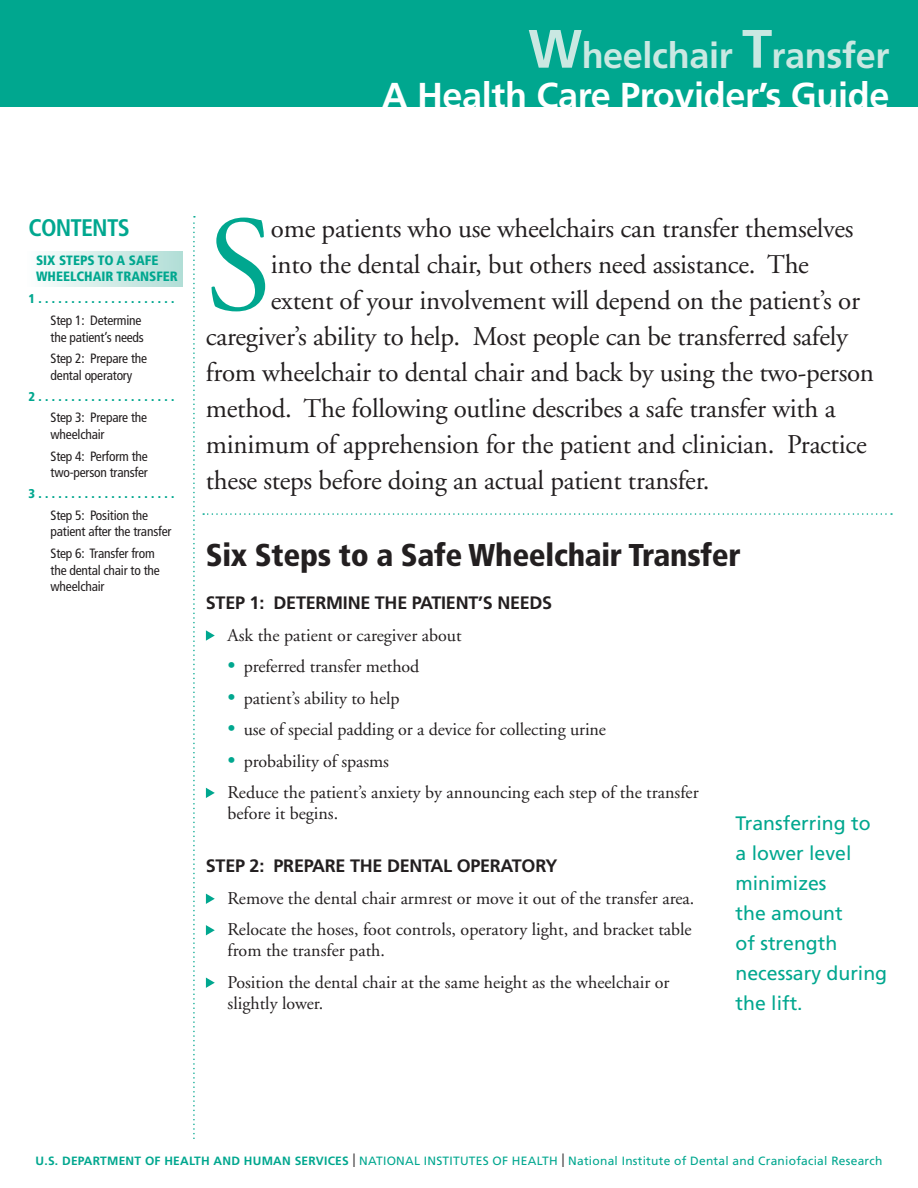
<style>
.page{position:relative;width:918px;height:1188px;background:#fff}
.page>*{position:absolute;margin:0;border:0;box-sizing:border-box;transform-origin:0 0}
.Drop_Cap_PP{font:135.6px "Adobe Garamond";color:#00a78f}
.t1{font:700 36px/40.5px "Frutiger";letter-spacing:-.01em;color:#fff;text-align:right}
.Story_Title{font:900 condensed 31.5px "Frutiger";letter-spacing:-.01em;color:#231f20}
.Drop_Cap_PP-2{font:27px "Adobe Garamond";letter-spacing:-.01em;color:#231f20}
.TOC_Contents{font:700 condensed 24px "Frutiger";letter-spacing:-.035em;color:#00a78f}
.Pull_Quote{font:19.5px/30px "Frutiger";color:#00a78f}
.Bullet_level__1{font:18px/21px "Adobe Garamond";color:#231f20}
.Bullet_level__2{font:18px "Adobe Garamond";letter-spacing:-.005em;color:#231f20}
.Sub_Head{font:700 18px "Frutiger";letter-spacing:-.015em;color:#231f20}
.TOC_Sub{font:condensed 13.5px/16.5px "Frutiger";letter-spacing:-.015em;color:#231f20}
.TOC_Head{font:900 condensed 13.5px/16.5px "Frutiger";color:#00a78f}
.TOC_Number{font:900 condensed 12.75px "Frutiger";color:#00a78f}
.t2{font:12px "Frutiger";letter-spacing:.02em;color:#00a78f}
.t3{font:700 12px "Frutiger";color:#00a78f}
.s1{font-size:54px;color:#cae8e2}
.s2{color:#cae8e2}
.s3{font-size:21px;color:#00a78f}
.s4{font-weight:700}
.s5{font-weight:700;font-size:18px;color:#231f20}
</style>
<div class="page">
<div style="left:27px;top:252px;width:155px;height:34px;background:linear-gradient(to right,#fcfefd,#b1ddd6)"></div>
<svg style="left:193px;top:216px;width:2px;height:923px"></svg>
<svg style="left:206px;top:630px;width:9px;height:11px"></svg>
<svg style="left:206px;top:788px;width:9px;height:10px"></svg>
<svg style="left:206px;top:894px;width:9px;height:10px"></svg>
<svg style="left:206px;top:925px;width:9px;height:10px"></svg>
<svg style="left:206px;top:978px;width:9px;height:10px"></svg>
<svg style="left:203px;top:513px;width:689px;height:2px"></svg>
<div style="left:0;top:0;width:918px;height:107px;background:#00a78f"></div>
<p class="t1" style="left:382px;top:35px;width:509px"><span class="s1">W</span><span class="s2">HEELCHAIR</span> <span class="s1">T</span><span class="s2">RANSFER<br></span>A HEALTH CARE PROVIDER’S GUIDE</p>
<p class="TOC_Contents" style="left:28px;top:213px;width:103px">CONTENTS</p>
<p class="TOC_Head" style="left:36px;top:252px;width:143px">Six Steps to a Safe<br>Wheelchair Transfer</p>
<p class="TOC_Number" style="left:28px;top:291px;width:147px">1 .....................</p>
<p class="TOC_Sub" style="left:51px;top:312px;width:95px">Step 1: Determine the patient’s needs</p>
<p class="TOC_Sub" style="left:51px;top:351px;width:98px">Step 2: Prepare the dental operatory</p>
<p class="TOC_Number" style="left:28px;top:389px;width:146px">2.....................</p>
<p class="TOC_Sub" style="left:51px;top:410px;width:98px">Step 3: Prepare the wheelchair</p>
<p class="TOC_Sub" style="left:51px;top:448px;width:99px">Step 4: Perform the two-person transfer</p>
<p class="TOC_Number" style="left:28px;top:486px;width:146px">3.....................</p>
<p class="TOC_Sub" style="left:51px;top:507px;width:122px">Step 5: Position the patient after the transfer</p>
<p class="TOC_Sub" style="left:51px;top:545px;width:111px">Step 6: Transfer from the dental chair to the wheelchair</p>
<p class="Drop_Cap_PP" style="left:206px;top:194px;width:68px">S</p>
<p class="Drop_Cap_PP-2" style="left:271px;top:214px;width:584px">ome patients who use wheelchairs can transfer themselves</p>
<p class="Drop_Cap_PP-2" style="left:271px;top:250px;width:540px">into the dental chair, but others need assistance. The</p>
<p class="Drop_Cap_PP-2" style="left:271px;top:286px;width:591px">extent of your involvement will depend on the patient’s or</p>
<p class="Drop_Cap_PP-2" style="left:206px;top:322px;width:644px">caregiver’s ability to help. Most people can be transferred safely</p>
<p class="Drop_Cap_PP-2" style="left:206px;top:358px;width:670px">from wheelchair to dental chair and back by using the two-person</p>
<p class="Drop_Cap_PP-2" style="left:206px;top:394px;width:631px">method. The following outline describes a safe transfer with a</p>
<p class="Drop_Cap_PP-2" style="left:206px;top:430px;width:662px">minimum of apprehension for the patient and clinician. Practice</p>
<p class="Drop_Cap_PP-2" style="left:206px;top:466px;width:505px">these steps before doing an actual patient transfer.</p>
<p class="Story_Title" style="left:206px;top:536px;width:536px">Six Steps to a Safe Wheelchair Transfer</p>
<p class="Sub_Head" style="left:206px;top:592px;width:335px">STEP 1: DETERMINE THE PATIENT’S NEEDS</p>
<p class="Bullet_level__1" style="left:228px;top:625px;width:236px">Ask the patient or caregiver about</p>
<p class="Bullet_level__2" style="left:228px;top:657px;width:193px"><span class="s3">•</span> preferred transfer method</p>
<p class="Bullet_level__2" style="left:228px;top:688px;width:174px"><span class="s3">•</span> patient’s ability to help</p>
<p class="Bullet_level__2" style="left:228px;top:720px;width:380px"><span class="s3">•</span> use of special padding or a device for collecting urine</p>
<p class="Bullet_level__2" style="left:228px;top:751px;width:163px"><span class="s3">•</span> probability of spasms</p>
<p class="Bullet_level__1" style="left:228px;top:782px;width:473px">Reduce the patient’s anxiety by announcing each step of the transfer before it begins.</p>
<p class="Sub_Head" style="left:206px;top:855px;width:353px">STEP 2: PREPARE THE DENTAL OPERATORY</p>
<p class="Bullet_level__1" style="left:228px;top:888px;width:468px">Remove the dental chair armrest or move it out of the transfer area.</p>
<p class="Bullet_level__1" style="left:228px;top:920px;width:466px">Relocate the hoses, foot controls, operatory light, and bracket table from the transfer path.</p>
<p class="Bullet_level__1" style="left:228px;top:972px;width:444px">Position the dental chair at the same height as the wheelchair or slightly lower.</p>
<p class="Pull_Quote" style="left:735px;top:808px;width:153px">Transferring to<br>a lower level minimizes<br>the amount<br>of strength necessary during the lift.</p>
<p class="t3" style="left:36px;top:1154px;width:45px">U.S. DEPARTMENT</p>
<p class="t3" style="left:145px;top:1154px;width:28px">OF HEALTH</p>
<p class="t3" style="left:214px;top:1154px;width:59px">AND HUMAN</p>
<p class="t2" style="left:295px;top:1154px;width:589px"><span class="s4">SERVICES</span> <span class="s5">L</span> National Institutes of Health <span class="s5">L</span> National I nstitute of Dental and Craniofacial Research</p>
</div>
